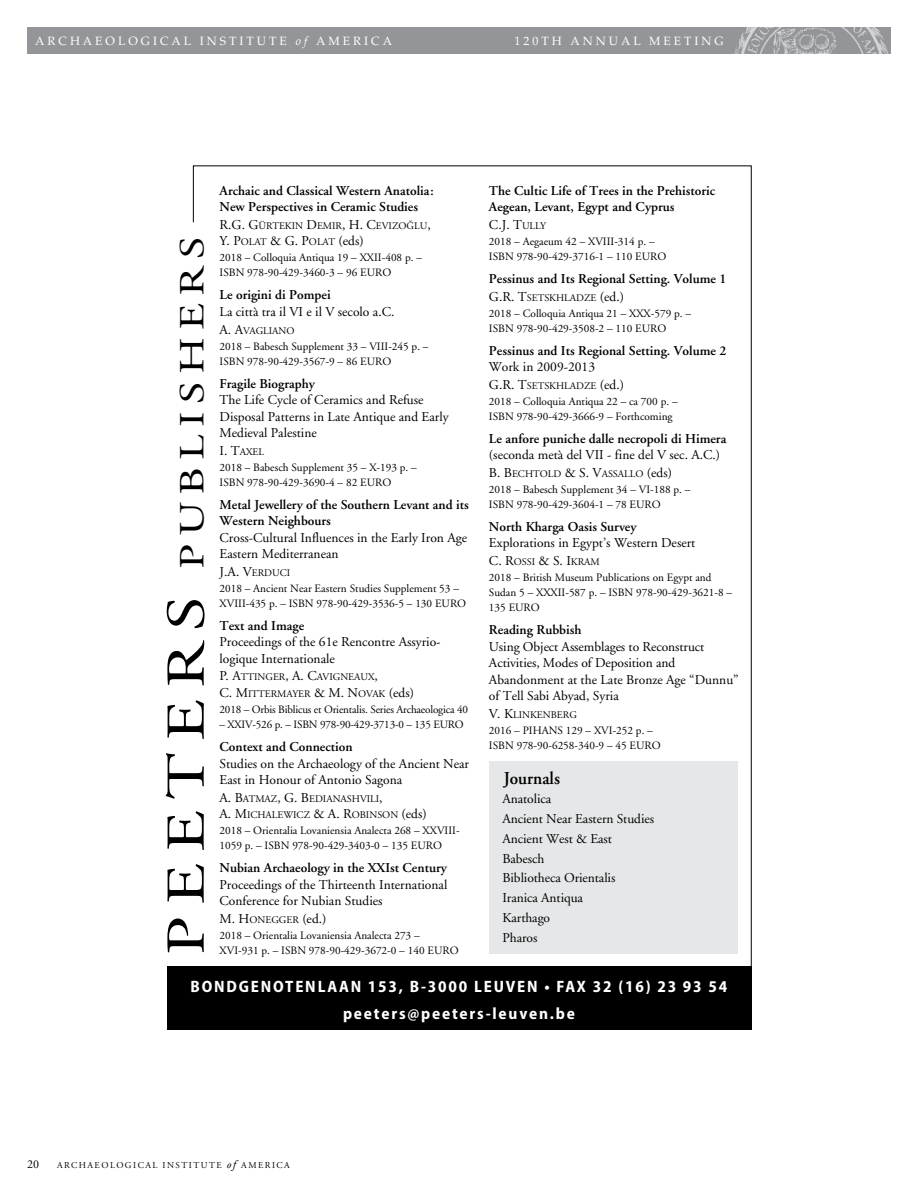
<style>
.page{position:relative;width:918px;height:1188px;background:#fff}
.page>*{position:absolute;margin:0;border:0;box-sizing:border-box;transform-origin:0 0}
.t1{font:54.6px "Basis Garamond";letter-spacing:.16em;color:#000;scale:1.3 1}
.t2{font:35.25px "Basis Garamond";letter-spacing:.16em;color:#000;scale:1.3 1}
.t3{font:700 18px "Basis Garamond";color:#000;scale:.95 1}
.t4{font:700 semi-condensed 16.5px/27px "Myriad Pro";letter-spacing:.11em;color:#fff;text-align:center}
.t5{font:13.5px/16.5px "Basis Garamond";color:#000}
.t6{font:700 13.5px/16.5px "Basis Garamond";color:#000}
.t7{font:13.5px "Basis Garamond";color:#000}
.t8{font:12px "Palatino";letter-spacing:.25em;color:#fff}
.t9{font:12px "Adobe Garamond Pro";color:#000}
.t10{font:11.25px/15px "Basis Garamond";color:#000}
.t11{font:10.2px/16.5px "Basis Garamond";color:#000}
.t12{font:9px "Adobe Garamond Pro";letter-spacing:.165em;color:#000}
.s1{font-style:italic}
.s2{font-size:13.5px}
.s3{font-size:10.2px}
.s4{font-style:inherit}
.s5{font-weight:400}
.s6{font-weight:400;font-size:10.2px}
.s7{font-style:italic;font-size:11.25px}
</style>
<div class="page">
<div style="left:27px;top:27px;width:864px;height:27px;background:#939598"></div>
<img style="left:734px;top:27px;width:155px;height:27px">
<div style="left:167px;top:966px;width:584px;height:64px;background:#000"></div>
<svg style="left:193px;top:165px;width:559px;height:834px"></svg>
<p class="t8" style="left:35px;top:34px;width:358px">ARCHAEOLOGICAL INSTITUTE <span class="s1">of</span> AMERICA</p>
<p class="t8" style="left:515px;top:34px;width:211px">120TH ANNUAL MEETING</p>
<h2 class="t2" style="left:166px;top:569px;width:257px;rotate:-90deg">PUBLISHERS</h2>
<h1 class="t1" style="left:146px;top:955px;width:278px;rotate:-90deg">PEETERS</h1>
<p class="t6" style="left:220px;top:182px;width:216px">Archaic and Classical Western Anatolia:<br>New Perspectives in Ceramic Studies</p>
<p class="t11" style="left:220px;top:217px;width:213px"><span class="s2">R.G. G</span>ÜRTEKIN <span class="s2">D</span>EMIR<span class="s2">, H. C</span>EVIZOĞLU<span class="s2">,</span></p>
<p class="t7" style="left:220px;top:231px;width:146px">Y. P<span class="s3">OLAT</span> &amp; G. P<span class="s3">OLAT</span> (<span class="s4">eds</span>)</p>
<p class="t10" style="left:220px;top:250px;width:204px">2018 – Colloquia Antiqua 19 – XXII-408 p. –<br>ISBN 978-90-429-3460-3 – 96 EURO</p>
<p class="t6" style="left:220px;top:287px;width:113px">Le origini di Pompei</p>
<p class="t5" style="left:220px;top:303px;width:176px">La città tra il VI e il V secolo a.C.</p>
<p class="t11" style="left:220px;top:322px;width:76px"><span class="s2">A. A</span>VAGLIANO</p>
<p class="t10" style="left:220px;top:338px;width:211px">2018 – Babesch Supplement 33 – VIII-245 p. –<br>ISBN 978-90-429-3567-9 – 86 EURO</p>
<p class="t6" style="left:220px;top:375px;width:97px">Fragile Biography</p>
<p class="t5" style="left:220px;top:391px;width:231px">The Life Cycle of Ceramics and Refuse<br>Disposal Patterns in Late Antique and Early<br>Medieval Palestine</p>
<p class="t11" style="left:220px;top:443px;width:46px"><span class="s2">I. T</span>AXEL</p>
<p class="t10" style="left:220px;top:460px;width:199px">2018 – Babesch Supplement 35 – X-193 p. –<br>ISBN 978-90-429-3690-4 – 82 EURO</p>
<p class="t6" style="left:220px;top:496px;width:251px">Metal Jewellery of the Southern Levant and its<br>Western Neighbours</p>
<p class="t5" style="left:220px;top:529px;width:249px">Cross-Cultural Influences in the Early Iron Age<br>Eastern Mediterranean</p>
<p class="t11" style="left:220px;top:564px;width:72px"><span class="s2">J.A. V</span>ERDUCI</p>
<p class="t10" style="left:220px;top:581px;width:248px">2018 – Ancient Near Eastern Studies Supplement 53 –<br>XVIII-435 p. – ISBN 978-90-429-3536-5 – 130 EURO</p>
<p class="t6" style="left:220px;top:617px;width:86px">Text and Image</p>
<p class="t5" style="left:220px;top:634px;width:223px">Proceedings of the 61e Rencontre Assyrio&shy;logique Internationale</p>
<p class="t11" style="left:220px;top:669px;width:196px"><span class="s2">P. A</span>TTINGER<span class="s2">, A. C</span>AVIGNEAUX<span class="s2">,<br>C. M</span>ITTERMAYER <span class="s2">&amp; M. N</span>OVAK <span class="s2">(</span><span class="s2">eds</span><span class="s2">)</span></p>
<p class="t10" style="left:220px;top:702px;width:250px">2018 – Orbis Biblicus et Orientalis. Series Archaeologica 40</p>
<p class="t10" style="left:220px;top:717px;width:246px">– XXIV-526 p. – ISBN 978-90-429-3713-0 – 135 EURO</p>
<p class="t6" style="left:220px;top:738px;width:135px">Context and Connection</p>
<p class="t5" style="left:220px;top:755px;width:251px">Studies on the Archaeology of the Ancient Near<br>East in Honour of Antonio Sagona</p>
<p class="t11" style="left:220px;top:790px;width:209px"><span class="s2">A. B</span>ATMAZ<span class="s2">, G. B</span>EDIANASHVILI<span class="s2">,<br>A. M</span>ICHALEWICZ <span class="s2">&amp; A. R</span>OBINSON <span class="s2">(</span><span class="s2">eds</span><span class="s2">)</span></p>
<p class="t10" style="left:220px;top:823px;width:242px">2018 – Orientalia Lovaniensia Analecta 268 – XXVIII-<br>1059 p. – ISBN 978-90-429-3403-0 – 135 EURO</p>
<p class="t6" style="left:220px;top:859px;width:229px">Nubian Archaeology in the XXIst Century</p>
<p class="t5" style="left:220px;top:876px;width:229px">Proceedings of the Thirteenth International<br>Conference for Nubian Studies</p>
<p class="t11" style="left:220px;top:911px;width:109px"><span class="s2">M. H</span>ONEGGER <span class="s2">(</span><span class="s2">ed.</span><span class="s2">)</span></p>
<p class="t10" style="left:220px;top:928px;width:241px">2018 – Orientalia Lovaniensia Analecta 273 –<br>XVI-931 p. – ISBN 978-90-429-3672-0 – 140 EURO</p>
<p class="t6" style="left:489px;top:182px;width:228px;line-height:17.1px">The Cultic Life of Trees in the Prehistoric<br>Aegean, Levant, Egypt and Cyprus<br><span class="s5">C.J. T</span><span class="s6">ULLY</span></p>
<p class="t10" style="left:489px;top:234px;width:179px">2018 – Aegaeum 42 – XVIII-314 p. –<br>ISBN 978-90-429-3716-1 – 110 EURO</p>
<p class="t6" style="left:489px;top:270px;width:239px">Pessinus and Its Regional Setting. Volume 1</p>
<p class="t11" style="left:489px;top:289px;width:137px"><span class="s2">G.R. T</span>SETSKHLADZE <span class="s2">(</span><span class="s2">ed.</span><span class="s2">)</span></p>
<p class="t10" style="left:489px;top:305px;width:204px">2018 – Colloquia Antiqua 21 – XXX-579 p. –<br>ISBN 978-90-429-3508-2 – 110 EURO</p>
<p class="t6" style="left:489px;top:342px;width:239px">Pessinus and Its Regional Setting. Volume 2</p>
<p class="t5" style="left:489px;top:358px;width:108px">Work in 2009-2013</p>
<p class="t11" style="left:489px;top:377px;width:137px"><span class="s2">G.R. T</span>SETSKHLADZE <span class="s2">(</span><span class="s2">ed</span><span class="s2">.)</span></p>
<p class="t10" style="left:489px;top:394px;width:190px">2018 – Colloquia Antiqua 22 – ca 700 p. –<br>ISBN 978-90-429-3666-9 – Forthcoming</p>
<p class="t6" style="left:489px;top:430px;width:239px">Le anfore puniche dalle necropoli di Himera</p>
<p class="t5" style="left:489px;top:446px;width:233px">(seconda metà del VII - fine del V sec. A.C.)</p>
<p class="t11" style="left:489px;top:465px;width:185px"><span class="s2">B. B</span>ECHTOLD <span class="s2">&amp; S. V</span>ASSALLO <span class="s2">(</span><span class="s2">eds</span><span class="s2">)</span></p>
<p class="t10" style="left:489px;top:482px;width:203px">2018 – Babesch Supplement 34 – VI-188 p. –<br>ISBN 978-90-429-3604-1 – 78 EURO</p>
<p class="t6" style="left:489px;top:518px;width:149px">North Kharga Oasis Survey</p>
<p class="t5" style="left:489px;top:535px;width:208px">Explorations in Egypt’s Western Desert</p>
<p class="t11" style="left:489px;top:553px;width:112px"><span class="s2">C. R</span>OSSI <span class="s2">&amp; S. I</span>KRAM</p>
<p class="t10" style="left:489px;top:570px;width:245px">2018 – British Museum Publications on Egypt and<br>Sudan 5 – XXXII-587 p. – ISBN 978-90-429-3621-8 –<br>135 EURO</p>
<p class="t6" style="left:489px;top:621px;width:94px">Reading Rubbish</p>
<p class="t5" style="left:489px;top:638px;width:251px">Using Object Assemblages to Reconstruct Activities, Modes of Deposition and Abandonment at the Late Bronze Age “Dunnu” of Tell Sabi Abyad, Syria</p>
<p class="t11" style="left:489px;top:706px;width:89px"><span class="s2">V. K</span>LINKENBERG</p>
<p class="t10" style="left:489px;top:722px;width:173px">2016 – PIHANS 129 – XVI-252 p. –<br>ISBN 978-90-6258-340-9 – 45 EURO</p>
<h3 class="t3" style="left:504px;top:764px;width:61px">Journals</h3>
<p class="t5" style="left:502px;top:789px;width:153px;line-height:19.8px">Anatolica<br>Ancient Near Eastern Studies<br>Ancient West &amp; East<br>Babesch<br>Bibliotheca Orientalis<br>Iranica Antiqua<br>Karthago</p>
<p class="t5" style="left:502px;top:929px;width:36px">Pharos</p>
<h3 class="t4" style="left:191px;top:973px;width:538px">BONDGENOTENLAAN 153, B-3000 LEUVEN • FAX 32 (16) 23 93 54 peeters@peeters-leuven.be</h3>
<p class="t9" style="left:27px;top:1157px;width:13px">20</p>
<p class="t12" style="left:57px;top:1159px;width:234px">ARCHAEOLOGICAL INSTITUTE <span class="s7">of</span> AMERICA</p>
</div>
